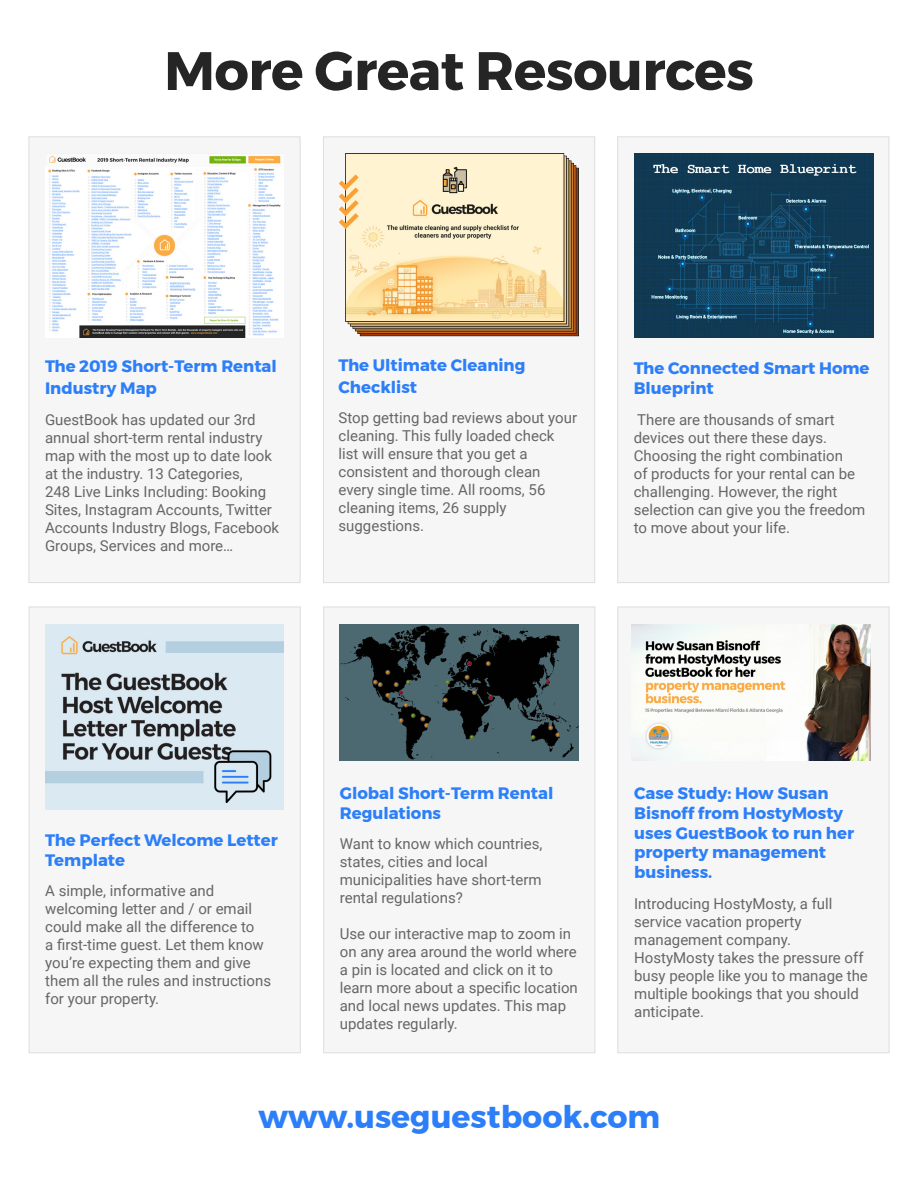
<style>
.page{position:relative;width:918px;height:1188px;background:#fff}
.page>*{position:absolute;margin:0;border:0;box-sizing:border-box;transform-origin:0 0}
.t1{font:700 54px "Montserrat";letter-spacing:-.01em;color:#252525}
.t2{font:700 31.5px "Montserrat";color:#2c7ff9}
.t3{font:700 16.5px/19.8px "Montserrat";color:#2c7ff9}
.t4{font:15px/18px "Roboto";color:#666}
</style>
<div class="page">
<div style="left:29px;top:136px;width:272px;height:447px;background:#f6f6f6;border:1px solid #dedede"></div>
<div style="left:323px;top:136px;width:272px;height:447px;background:#f6f6f6;border:1px solid #dedede"></div>
<div style="left:617px;top:136px;width:272px;height:447px;background:#f6f6f6;border:1px solid #dedede"></div>
<div style="left:29px;top:607px;width:272px;height:446px;background:#f6f6f6;border:1px solid #dedede"></div>
<div style="left:323px;top:607px;width:272px;height:446px;background:#f6f6f6;border:1px solid #dedede"></div>
<div style="left:617px;top:607px;width:272px;height:446px;background:#f6f6f6;border:1px solid #dedede"></div>
<img style="left:48px;top:155px;width:233px;height:183px">
<img style="left:340px;top:153px;width:239px;height:184px">
<img style="left:634px;top:153px;width:239px;height:185px">
<img style="left:45px;top:625px;width:239px;height:184px">
<img style="left:340px;top:625px;width:239px;height:135px">
<img style="left:631px;top:625px;width:240px;height:135px">
<p class="t1" style="left:164px;top:28px;width:591px">More Great Resources</p>
<p class="t3" style="left:45px;top:356px;width:233px;line-height:21.6px">The 2019 Short-Term Rental<br>Industry Map</p>
<p class="t4" style="left:45px;top:410px;width:236px">GuestBook has updated our 3rd annual short-term rental industry map with the most up to date look at the industry. 13 Categories,<br>248 Live Links Including: Booking<br>Sites, Instagram Accounts, Twitter<br>Accounts Industry Blogs, Facebook<br>Groups, Services and more…</p>
<p class="t3" style="left:339px;top:355px;width:188px;line-height:21.6px">The Ultimate Cleaning<br>Checklist</p>
<p class="t4" style="left:339px;top:408px;width:240px">Stop getting bad reviews about your cleaning. This fully loaded check list will ensure that you get a consistent and thorough clean every single time. All rooms, 56 cleaning items, 26 supply suggestions.</p>
<p class="t3" style="left:634px;top:358px;width:237px">The Connected Smart Home<br>Blueprint</p>
<p class="t4" style="left:634px;top:410px;width:233px">There are thousands of smart devices out there these days.<br>Choosing the right combination<br>of products for your rental can be challenging. However, the right selection can give you the freedom to move about your life.</p>
<p class="t3" style="left:45px;top:830px;width:234px">The Perfect Welcome Letter<br>Template</p>
<p class="t4" style="left:45px;top:881px;width:227px">A simple, informative and welcoming letter and / or email could make all the difference to<br>a first-time guest. Let them know you’re expecting them and give them all the rules and instructions for your property.</p>
<p class="t3" style="left:340px;top:783px;width:215px">Global Short-Term Rental<br>Regulations</p>
<p class="t4" style="left:340px;top:834px;width:204px">Want to know which countries, states, cities and local municipalities have short-term rental regulations?</p>
<p class="t4" style="left:340px;top:924px;width:240px">Use our interactive map to zoom in on any area around the world where a pin is located and click on it to learn more about a specific location and local news updates. This map updates regularly.</p>
<p class="t3" style="left:634px;top:783px;width:221px">Case Study: How Susan<br>Bisnoff from HostyMosty uses GuestBook to run her property management business.</p>
<p class="t4" style="left:634px;top:894px;width:235px">Introducing HostyMosty, a full service vacation property management company.<br>HostyMosty takes the pressure off busy people like you to manage the multiple bookings that you should</p>
<p class="t4" style="left:634px;top:1002px;width:71px">anticipate.</p>
<p class="t2" style="left:258px;top:1092px;width:403px">www.useguestbook.com</p>
</div>
